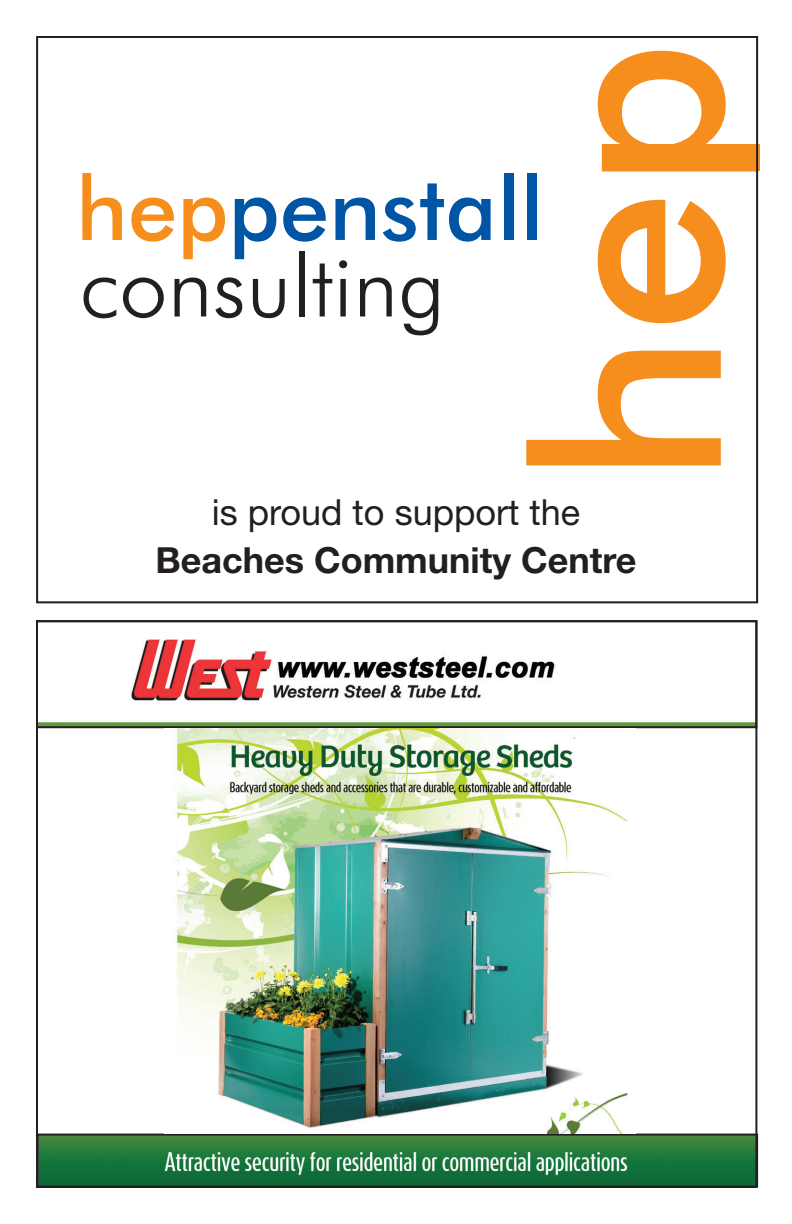
<style>
.page{position:relative;width:792px;height:1224px;background:#fff}
.page>*{position:absolute;margin:0;border:0;box-sizing:border-box;transform-origin:0 0}
.t1{font:500 257px "Futura BT";color:#f68e1e}
.t2{font:500 88.4px "Futura BT";color:#0155a5}
.t3{font:300 86.8px "Futura BT";color:#231f20}
.t4{font:700 36px "Helvetica Neue LT Std";color:#231f20}
.t5{font:36px "Helvetica Neue LT Std";color:#231f20}
.s1{color:#f68e1e}
</style>
<div class="page">
<img style="left:40px;top:1137px;width:714px;height:48px">
<div style="left:37px;top:1134px;width:721px;height:54px;border:2px solid #231f20"></div>
<img style="left:39px;top:638px;width:715px;height:87px">
<div style="left:36px;top:620px;width:721px;height:108px;border:2px solid #231f20"></div>
<img style="left:176px;top:729px;width:452px;height:404px">
<div style="left:602px;top:145px;width:157px;height:26px;background:#f68e1e"></div>
<h1 class="t1" style="left:473px;top:484px;width:445px;rotate:-90deg">hep</h1>
<h2 class="t2" style="left:76px;top:155px;width:469px"><span class="s1">hep</span>penstall</h2>
<h3 class="t3" style="left:80px;top:233px;width:367px">consulting</h3>
<p class="t5" style="left:212px;top:491px;width:370px">is proud to support the</p>
<p class="t4" style="left:155px;top:538px;width:483px">Beaches Community Centre</p>
</div>
